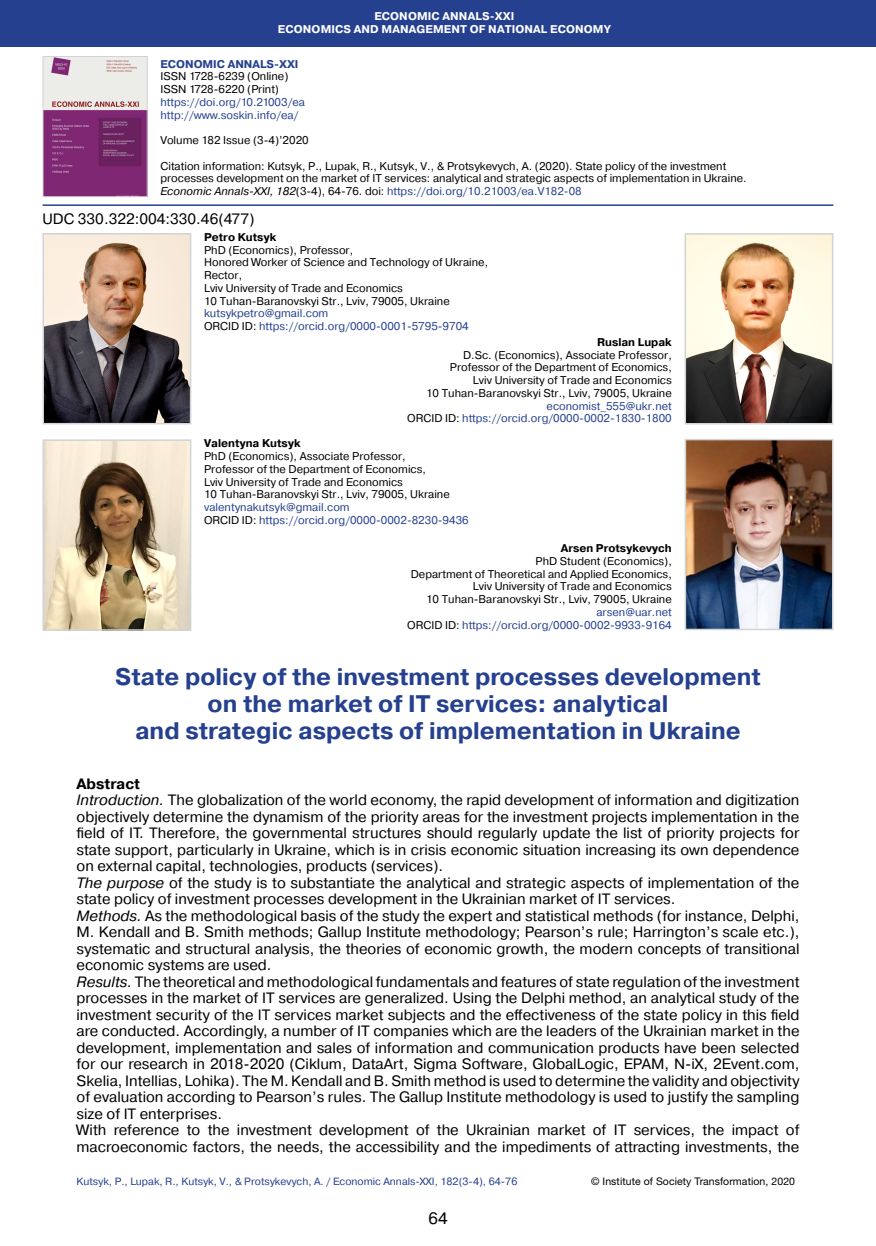
<style>
.page{position:relative;width:876px;height:1246px;background:#fff}
.page>*{position:absolute;margin:0;border:0;box-sizing:border-box;transform-origin:0 0}
.Заголовок_2019_2{font:700 24px "Pragmatica";color:#25408f}
.t1{font:16.5px "Pragmatica";color:#000}
.Анотация_2019{font:15px/16.5px "Pragmatica";color:#000;text-align:justify}
.Анотация_2019-2{font:700 15px "Pragmatica";color:#000}
.Посада_2016{font:11.25px "Pragmatica";color:#000}
.Посада_2016-2{font:11.25px "Pragmatica";color:#25408f}
.Посада_2016-3{font:700 11.25px "Pragmatica";letter-spacing:.01em;color:#fff}
.Посада_2016-4{font:700 11.25px "Pragmatica";color:#000}
.Посада_2016-5{font:700 11.25px "Pragmatica";color:#25408f}
.Нижний_колонтитул_20{font:10.5px "Pragmatica";color:#25408f}
.t2{font:10.5px "Helvetica Neue LTW1 G";letter-spacing:.01em;color:#000}
.s1{font-style:italic;color:#000}
.s2{color:#000}
.s3{font-style:italic}
</style>
<div class="page">
<div style="left:0;top:0;width:876px;height:47px;background:#25408f"></div>
<img style="left:45px;top:236px;width:143px;height:185px">
<div style="left:42px;top:233px;width:149px;height:191px;border:2px solid #d1d3d4"></div>
<img style="left:45px;top:442px;width:143px;height:186px">
<div style="left:42px;top:439px;width:149px;height:192px;border:2px solid #d1d3d4"></div>
<img style="left:688px;top:442px;width:142px;height:185px">
<div style="left:685px;top:439px;width:148px;height:191px;border:2px solid #d1d3d4"></div>
<img style="left:688px;top:236px;width:142px;height:185px">
<div style="left:685px;top:233px;width:148px;height:191px;border:2px solid #d1d3d4"></div>
<img style="left:45px;top:58px;width:101px;height:137px">
<div style="left:43px;top:56px;width:105px;height:141px;border:1px solid #d1d3d4"></div>
<hr style="left:43px;top:204px;width:790px;height:2px;background:#25408f">
<p class="Посада_2016-3" style="left:374px;top:9px;width:142px">ECONOMIC ANNALS-XXI</p>
<p class="Посада_2016-3" style="left:278px;top:22px;width:334px">ECONOMICS AND MANAGEMENT OF NATIONAL ECONOMY</p>
<p class="Посада_2016-5" style="left:160px;top:56px;width:140px">ECONOMIC ANNALS-XXI</p>
<p class="Посада_2016" style="left:160px;top:69px;width:130px">ISSN 1728-6239 (Online)</p>
<p class="Посада_2016" style="left:160px;top:82px;width:120px">ISSN 1728-6220 (Print)</p>
<p class="Посада_2016-2" style="left:160px;top:95px;width:146px">https://doi.org/10.21003/ea</p>
<p class="Посада_2016-2" style="left:160px;top:108px;width:140px">http://www.soskin.info/ea/</p>
<p class="Посада_2016" style="left:160px;top:133px;width:150px">Volume 182 Issue (3-4)’2020</p>
<p class="Посада_2016" style="left:160px;top:159px;width:567px">Citation information: Kutsyk, P., Lupak, R., Kutsyk, V., &amp; Protsykevych, A. (2020). State policy of the investment</p>
<p class="Посада_2016" style="left:160px;top:171px;width:588px">processes development on the market of IT services: analytical and strategic aspects of implementation in Ukraine.</p>
<p class="Посада_2016-2" style="left:160px;top:184px;width:423px"><span class="s1">Economic Annals-XXI, 182</span><span class="s2">(3-4), 64-76. doi:</span> https://doi.org/10.21003/ea.V182-08</p>
<p class="Анотация_2019" style="left:42px;top:211px;width:214px">UDC 330.322:004:330.46(477)</p>
<p class="Посада_2016-4" style="left:204px;top:230px;width:74px">Petro Kutsyk</p>
<p class="Посада_2016" style="left:204px;top:243px;width:151px">PhD (Economics), Professor,</p>
<p class="Посада_2016" style="left:204px;top:256px;width:286px">Honored Worker of Science and Technology of Ukraine,</p>
<p class="Посада_2016" style="left:204px;top:268px;width:40px">Rector,</p>
<p class="Посада_2016" style="left:204px;top:281px;width:200px">Lviv University of Trade and Economics</p>
<p class="Посада_2016" style="left:204px;top:294px;width:247px">10 Tuhan-Baranovskyi Str., Lviv, 79005, Ukraine</p>
<p class="Посада_2016-2" style="left:204px;top:307px;width:126px">kutsykpetro@gmail.com</p>
<p class="Посада_2016-2" style="left:204px;top:319px;width:266px"><span class="s2">ORCID ID:</span> https://orcid.org/0000-0001-5795-9704</p>
<p class="Посада_2016-4" style="left:597px;top:335px;width:76px">Ruslan Lupak</p>
<p class="Посада_2016" style="left:463px;top:348px;width:210px">D.Sc. (Economics), Associate Professor,</p>
<p class="Посада_2016" style="left:450px;top:360px;width:223px">Professor of the Department of Economics,</p>
<p class="Посада_2016" style="left:473px;top:373px;width:200px">Lviv University of Trade and Economics</p>
<p class="Посада_2016" style="left:426px;top:386px;width:247px">10 Tuhan-Baranovskyi Str., Lviv, 79005, Ukraine</p>
<p class="Посада_2016-2" style="left:547px;top:399px;width:127px">economist_555@ukr.net</p>
<p class="Посада_2016-2" style="left:407px;top:411px;width:266px"><span class="s2">ORCID ID:</span> https://orcid.org/0000-0002-1830-1800</p>
<p class="Посада_2016-4" style="left:204px;top:436px;width:98px">Valentyna Kutsyk</p>
<p class="Посада_2016" style="left:204px;top:449px;width:203px">PhD (Economics), Associate Professor,</p>
<p class="Посада_2016" style="left:204px;top:462px;width:223px">Professor of the Department of Economics,</p>
<p class="Посада_2016" style="left:204px;top:475px;width:200px">Lviv University of Trade and Economics</p>
<p class="Посада_2016" style="left:204px;top:487px;width:247px">10 Tuhan-Baranovskyi Str., Lviv, 79005, Ukraine</p>
<p class="Посада_2016-2" style="left:204px;top:500px;width:147px">valentynakutsyk@gmail.com</p>
<p class="Посада_2016-2" style="left:204px;top:513px;width:266px"><span class="s2">ORCID ID:</span> https://orcid.org/0000-0002-8230-9436</p>
<p class="Посада_2016-4" style="left:561px;top:541px;width:113px">Arsen Protsykevych</p>
<p class="Посада_2016" style="left:536px;top:554px;width:138px">PhD Student (Economics),</p>
<p class="Посада_2016" style="left:411px;top:567px;width:262px">Department of Theoretical and Applied Economics,</p>
<p class="Посада_2016" style="left:473px;top:579px;width:200px">Lviv University of Trade and Economics</p>
<p class="Посада_2016" style="left:426px;top:592px;width:247px">10 Tuhan-Baranovskyi Str., Lviv, 79005, Ukraine</p>
<p class="Посада_2016-2" style="left:596px;top:605px;width:77px">arsen@uar.net</p>
<p class="Посада_2016-2" style="left:407px;top:618px;width:266px"><span class="s2">ORCID ID:</span> https://orcid.org/0000-0002-9933-9164</p>
<p class="Заголовок_2019_2" style="left:115px;top:661px;width:647px">State policy of the investment processes development</p>
<p class="Заголовок_2019_2" style="left:208px;top:688px;width:462px">on the market of IT services: analytical</p>
<p class="Заголовок_2019_2" style="left:135px;top:715px;width:607px">and strategic aspects of implementation in Ukraine</p>
<p class="Анотация_2019-2" style="left:77px;top:773px;width:65px">Abstract</p>
<p class="Анотация_2019" style="left:77px;top:792px;width:724px"><span class="s3">Introduction.</span> The globalization of the world economy, the rapid development of information and digitization objectively determine the dynamism of the priority areas for the investment projects implementation in the field of IT. Therefore, the governmental structures should regularly update the list of priority projects for state support, particularly in Ukraine, which is in crisis economic situation increasing its own dependence on external capital, technologies, products (services).</p>
<p class="Анотация_2019" style="left:77px;top:874px;width:724px"><span class="s3">The purpose</span> of the study is to substantiate the analytical and strategic aspects of implementation of the state policy of investment processes development in the Ukrainian market of IT services.</p>
<p class="Анотация_2019" style="left:77px;top:907px;width:724px"><span class="s3">Methods.</span> As the methodological basis of the study the expert and statistical methods (for instance, Delphi, M. Kendall and B. Smith methods; Gallup Institute methodology; Pearson’s rule; Harrington’s scale etc.), systematic and structural analysis, the theories of economic growth, the modern concepts of transitional economic systems are used.</p>
<p class="Анотация_2019" style="left:77px;top:973px;width:724px"><span class="s3">Results.</span> The theoretical and methodological fundamentals and features of state regulation of the investment processes in the market of IT services are generalized. Using the Delphi method, an analytical study of the investment security of the IT services market subjects and the effectiveness of the state policy in this field are conducted. Accordingly, a number of IT companies which are the leaders of the Ukrainian market in the development, implementation and sales of information and communication products have been selected for our research in 2018-2020 (Ciklum, DataArt, Sigma Software, GlobalLogic, EPAM, N-iX, 2Event.com, Skelia, Intellias, Lohika). The M. Kendall and B. Smith method is used to determine the validity and objectivity of evaluation according to Pearson’s rules. The Gallup Institute methodology is used to justify the sampling size of IT enterprises.</p>
<p class="Анотация_2019" style="left:77px;top:1122px;width:724px">With reference to the investment development of the Ukrainian market of IT services, the impact of macroeconomic factors, the needs, the accessibility and the impediments of attracting investments, the</p>
<p class="Нижний_колонтитул_20" style="left:77px;top:1174px;width:442px">Kutsyk, P., Lupak, R., Kutsyk, V., &amp; Protsykevych, A. / Economic Annals-XXI, 182(3-4), 64-76</p>
<p class="t1" style="left:428px;top:1208px;width:21px">64</p>
<p class="t2" style="left:591px;top:1174px;width:206px">© Institute of Society Transformation, 2020</p>
</div>
